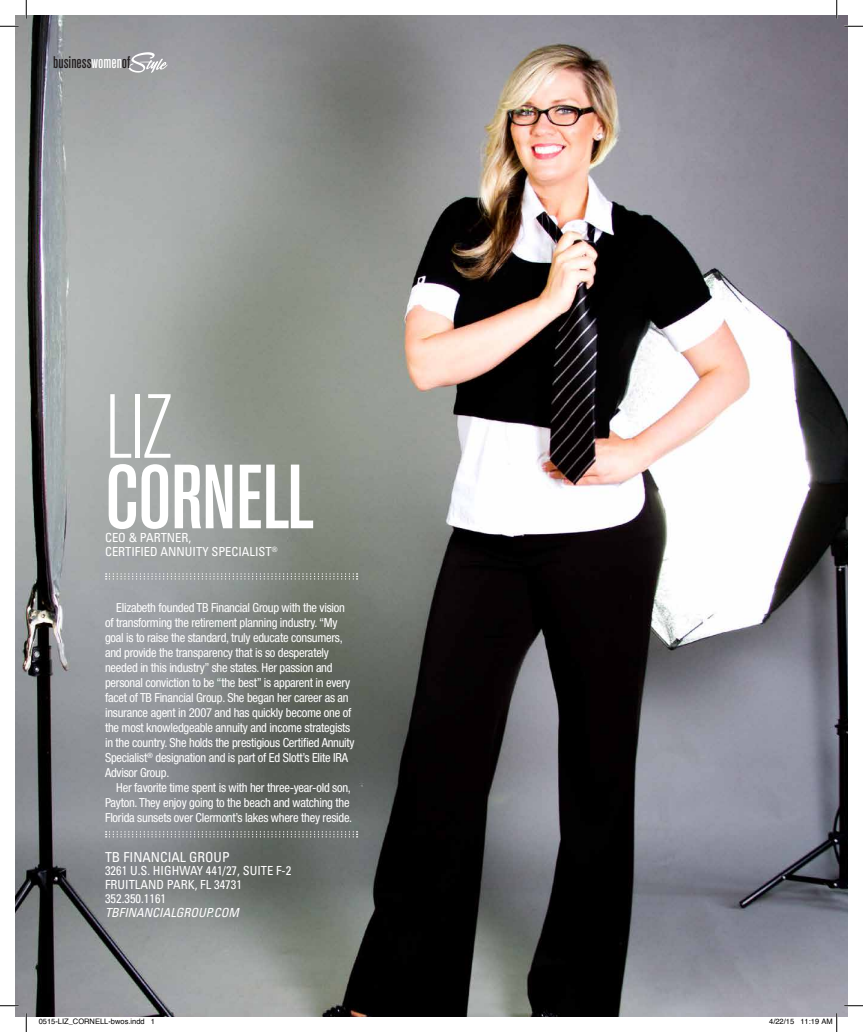
<style>
.page{position:relative;width:863px;height:1032px;background:#fff}
.page>*{position:absolute;margin:0;border:0;box-sizing:border-box;transform-origin:0 0}
.t1{font:500 condensed 90px "Akzidenz Grotesk BE";letter-spacing:-.01em;color:#fff}
.t2{font:300 condensed 90px "Akzidenz Grotesk BE";color:#fff}
.t3{font:500 condensed 16.75px "Akzidenz Grotesk BE";color:#231f20}
.t4{font:condensed 13.75px "Univers";color:#fff}
.t5{font:condensed 12.5px/15px "Helvetica Neue";letter-spacing:-.02em;color:#fff}
.t6{font:condensed 12.5px/13.8px "Univers";color:#fff}
.t7{font:italic condensed 12.5px "Univers";color:#fff}
.t8{font:7.5px "Helvetica";color:#000}
.s1{color:#fff}
</style>
<div class="page">
<img style="left:15px;top:15px;width:832px;height:1001px">
<svg style="left:106px;top:573px;width:251px;height:6px;background:#9ca09d"></svg>
<svg style="left:106px;top:831px;width:251px;height:6px;background:#888b8b"></svg>
<svg style="left:129px;top:52px;width:39px;height:21px"></svg>
<svg style="left:0;top:25px;width:19px;height:2px"></svg>
<svg style="left:844px;top:25px;width:18px;height:2px"></svg>
<svg style="left:0;top:1004px;width:19px;height:2px"></svg>
<svg style="left:844px;top:1004px;width:18px;height:2px"></svg>
<svg style="left:25px;top:0;width:2px;height:19px"></svg>
<svg style="left:25px;top:1012px;width:2px;height:19px"></svg>
<svg style="left:835px;top:0;width:2px;height:19px"></svg>
<svg style="left:800px;top:1012px;width:37px;height:19px"></svg>
<h2 class="t3" style="left:53px;top:53px;width:78px">business<span class="s1">women</span>of</h2>
<h1 class="t2" style="left:105px;top:378px;width:70px">LIZ</h1>
<h1 class="t1" style="left:105px;top:447px;width:210px">CORNELL</h1>
<p class="t6" style="left:105px;top:530px;width:174px">CEO &amp; PARTNER,<br>CERTIFIED ANNUITY SPECIALIST<sup>®</sup></p>
<p class="t5" style="left:105px;top:599px;width:251px;text-indent:11px">Elizabeth founded TB Financial Group with the vision of transforming the retirement planning industry. “My goal is to raise the standard, truly educate consumers, and provide the transparency that is so desperately needed in this industry” she states. Her passion and personal conviction to be “the best” is apparent in every facet of TB Financial Group. She began her career as an insurance agent in 2007 and has quickly become one of the most knowledgeable annuity and income strategists in the country. She holds the prestigious Certified Annuity Specialist<sup>®</sup> designation and is part of Ed Slott’s Elite IRA Advisor Group.</p>
<p class="t5" style="left:105px;top:779px;width:249px;text-indent:11px">Her favorite time spent is with her three-year-old son,<br>Payton. They enjoy going to the beach and watching the<br>Florida sunsets over Clermont’s lakes where they reside.</p>
<p class="t4" style="left:105px;top:847px;width:126px">TB FINANCIAL GROUP</p>
<p class="t6" style="left:105px;top:863px;width:188px">3261 U.S. HIGHWAY 441/27, SUITE F-2<br>FRUITLAND PARK, FL 34731<br>352.350.1161</p>
<p class="t7" style="left:105px;top:904px;width:135px">TBFINANCIALGROUP.COM</p>
<p class="t8" style="left:39px;top:1015px;width:118px">0515-LIZ_CORNELL-bwos.indd 1</p>
<p class="t8" style="left:769px;top:1015px;width:65px">4/22/15 11:19 AM</p>
</div>
